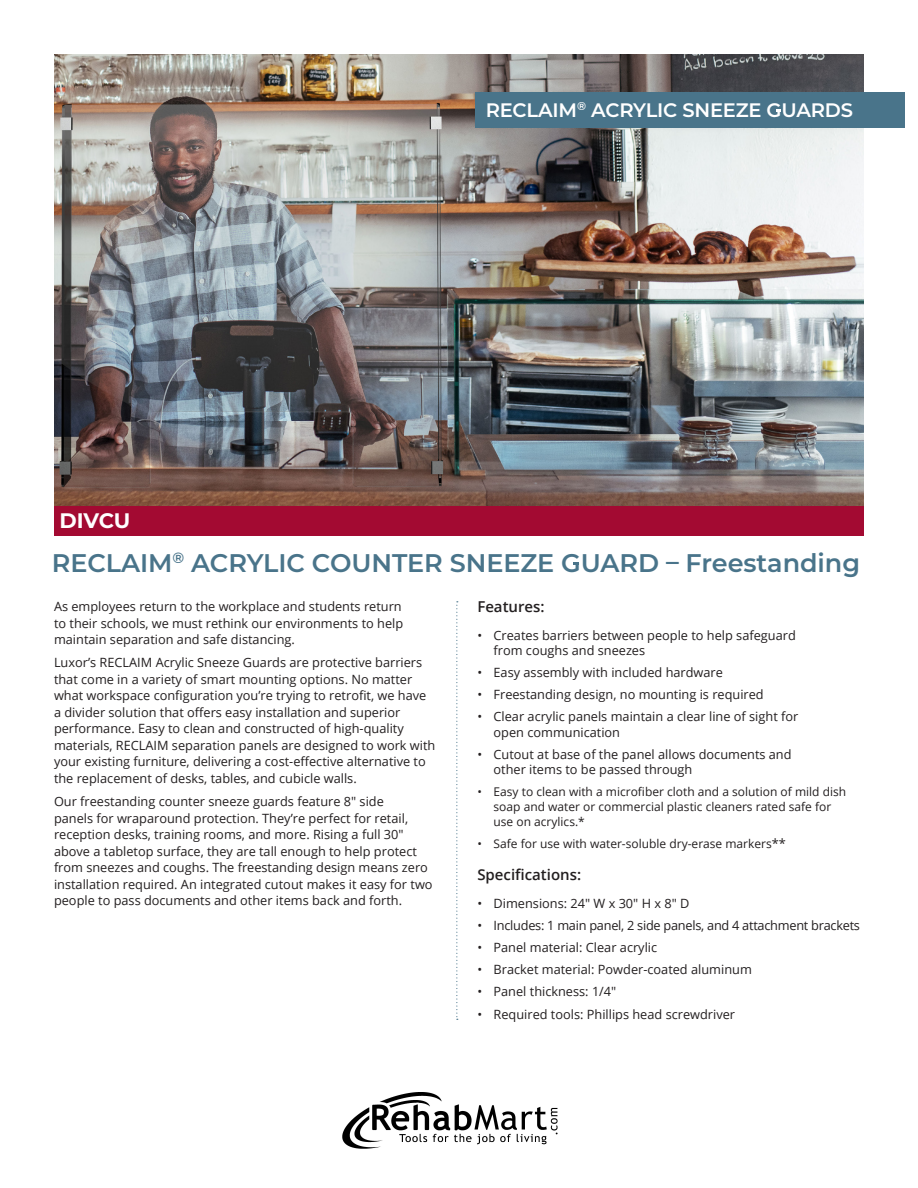
<style>
.page{position:relative;width:918px;height:1188px;background:#fff}
.page>*{position:absolute;margin:0;border:0;box-sizing:border-box;transform-origin:0 0}
.Cover_Headline_-_Col{font:600 25.5px "Montserrat";letter-spacing:-.005em;color:#49748a}
.Small_Headline_cover{font:700 21px "Montserrat";letter-spacing:-.005em;color:#fff}
.Category_Bar_Headlin{font:600 19.5px "Montserrat";letter-spacing:-.01em;color:#fff}
.Description_Text{font:600 15px "Open Sans";color:#231f20}
.Description_Text-2{font:12.75px/16.5px "Open Sans";color:#231f20}
.Description_Text-3{font:12.75px "Open Sans";letter-spacing:-.02em;color:#231f20}
.Description_Text-4{font:12px/15px "Open Sans";color:#231f20}
.s1{font-size:12.75px}
</style>
<div class="page">
<img style="left:54px;top:54px;width:810px;height:452px">
<svg style="left:573px;top:563px;width:6px;height:2px"></svg>
<svg style="left:456px;top:601px;width:2px;height:419px"></svg>
<div style="left:54px;top:506px;width:810px;height:30px;background:#a30a32"></div>
<div style="left:475px;top:92px;width:429px;height:35px;background:#49748a"></div>
<img style="left:343px;top:1092px;width:214px;height:56px">
<p class="Small_Headline_cover" style="left:59px;top:505px;width:73px">DIVCU</p>
<p class="Category_Bar_Headlin" style="left:486px;top:96px;width:369px">RECLAIM<sup>®</sup> ACRYLIC SNEEZE GUARDS</p>
<p class="Cover_Headline_-_Col" style="left:52px;top:545px;width:810px">RECLAIM<sup>®</sup> ACRYLIC COUNTER SNEEZE GUARD – Freestanding</p>
<p class="Description_Text" style="left:477px;top:596px;width:69px">Features:</p>
<p class="Description_Text-2" style="left:494px;top:627px;width:304px;line-height:15.3px;text-indent:-16px">• Creates barriers between people to help safeguard from coughs and sneezes</p>
<p class="Description_Text-2" style="left:477px;top:664px;width:247px">• Easy assembly with included hardware</p>
<p class="Description_Text-2" style="left:477px;top:686px;width:288px">• Freestanding design, no mounting is required</p>
<p class="Description_Text-2" style="left:494px;top:709px;width:306px;line-height:15.3px;text-indent:-16px">• Clear acrylic panels maintain a clear line of sight for open communication</p>
<p class="Description_Text-2" style="left:494px;top:746px;width:300px;line-height:15.3px;text-indent:-16px">• Cutout at base of the panel allows documents and other items to be passed through</p>
<p class="Description_Text-4" style="left:494px;top:784px;width:354px;text-indent:-16px">• Easy to clean with a microfiber cloth and a solution of mild dish soap and water or commercial plastic cleaners rated safe for use on acrylics.*</p>
<p class="Description_Text-4" style="left:477px;top:836px;width:310px">• Safe for use with water-soluble dry-erase markers<span class="s1">**</span></p>
<p class="Description_Text-2" style="left:54px;top:598px;width:351px;text-align:justify">As employees return to the workplace and students return to their schools, we must rethink our environments to help maintain separation and safe distancing.</p>
<p class="Description_Text-2" style="left:54px;top:654px;width:383px">Luxor’s RECLAIM Acrylic Sneeze Guards are protective barriers that come in a variety of smart mounting options. No matter what workspace configuration you’re trying to retrofit, we have a divider solution that offers easy installation and superior performance. Easy to clean and constructed of high-quality materials, RECLAIM separation panels are designed to work with your existing furniture, delivering a cost-effective alternative to the replacement of desks, tables, and cubicle walls.</p>
<p class="Description_Text-2" style="left:54px;top:793px;width:380px">Our freestanding counter sneeze guards feature 8" side<br>panels for wraparound protection. They’re perfect for retail, reception desks, training rooms, and more. Rising a full 30" above a tabletop surface, they are tall enough to help protect from sneezes and coughs. The freestanding design means zero installation required. An integrated cutout makes it easy for two people to pass documents and other items back and forth.</p>
<p class="Description_Text" style="left:477px;top:864px;width:105px">Specifications:</p>
<p class="Description_Text-2" style="left:477px;top:895px;width:214px">• Dimensions: 24" W x 30" H x 8" D</p>
<p class="Description_Text-3" style="left:477px;top:917px;width:384px">• Includes: 1 main panel, 2 side panels, and 4 attachment brackets</p>
<p class="Description_Text-2" style="left:477px;top:939px;width:181px">• Panel material: Clear acrylic</p>
<p class="Description_Text-2" style="left:477px;top:961px;width:276px">• Bracket material: Powder-coated aluminum</p>
<p class="Description_Text-2" style="left:477px;top:983px;width:141px">• Panel thickness: 1/4"</p>
<p class="Description_Text-2" style="left:477px;top:1006px;width:259px">• Required tools: Phillips head screwdriver</p>
</div>
